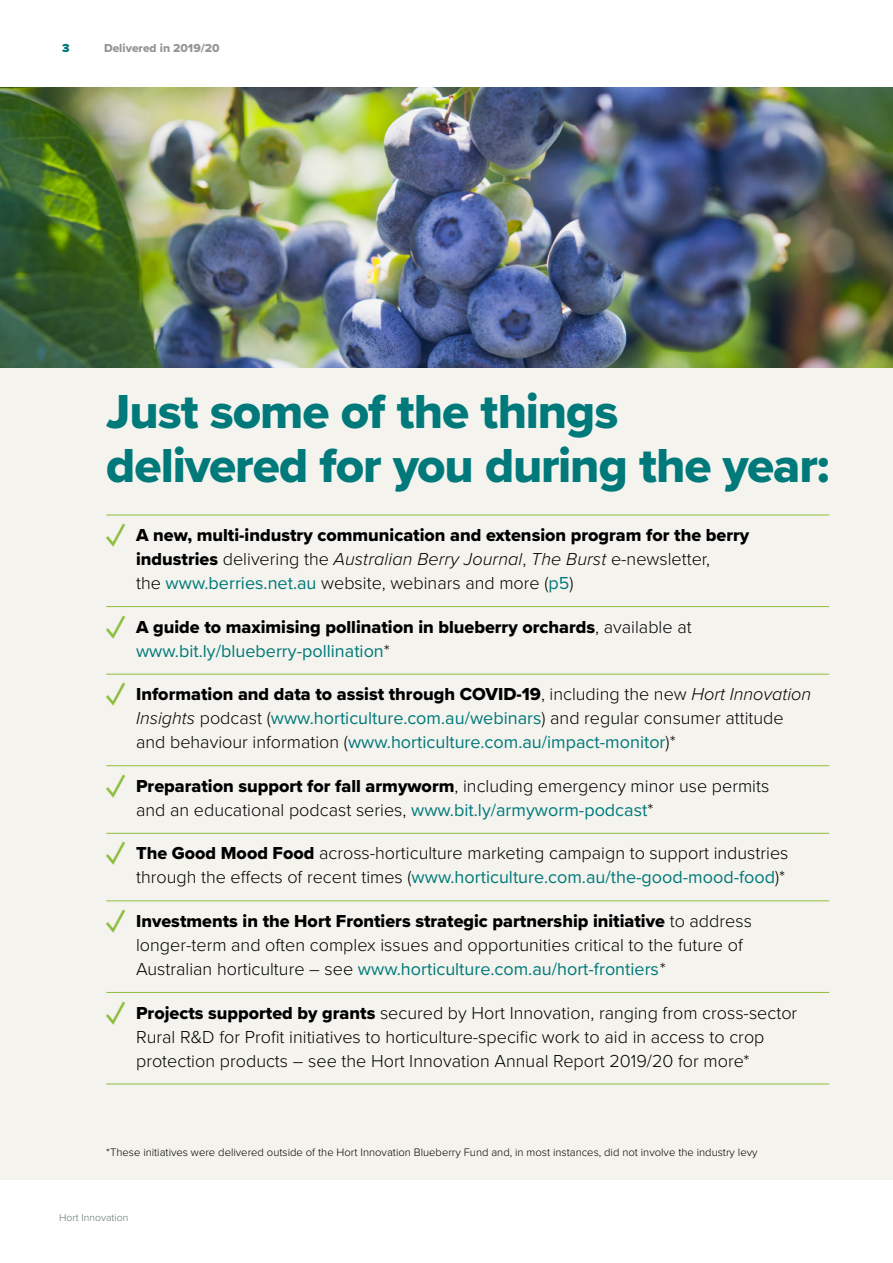
<style>
.page{position:relative;width:893px;height:1263px;background:#fff}
.page>*{position:absolute;margin:0;border:0;box-sizing:border-box;transform-origin:0 0}
.t1{font:49.5px/54px "Proxima Nova Extrabld";letter-spacing:-.02em;color:#00797b}
.t2{font:300 18px/24px "Proxima Nova";color:#000}
.t3{font:18px "Proxima Nova Extrabld";color:#000}
.t4{font:18px/24px "Proxima Nova";color:#00797b}
.t5{font:12px "Proxima Nova Extrabld";color:#939598}
.t6{font:900 12px "Proxima Nova";color:#00797b}
.t7{font:300 11.25px "Proxima Nova";color:#000}
.t8{font:300 10.5px "Proxima Nova";color:#5e7772}
.s1{font-family:"Proxima Nova";font-weight:600;font-size:36px;color:#8ebe3f}
.s2{font-family:"Proxima Nova Extrabld";font-weight:400}
.s3{font-style:italic}
.s4{font-weight:400;color:#00797b}
.s5{font-family:"Proxima Nova";font-weight:300}
.s6{font-weight:300;color:#000}
.s7{font-family:"Proxima Nova";font-weight:300;font-style:italic}
.s8{font-weight:300;font-style:italic;color:#000}
.s9{font-weight:600;font-size:36px;color:#8ebe3f}
</style>
<div class="page">
<div style="left:0;top:89px;width:893px;height:1091px;background:#f4f3ed"></div>
<img style="left:0;top:87px;width:893px;height:281px">
<hr style="left:106px;top:515px;width:723px;height:1px;background:#8ebe3f">
<hr style="left:106px;top:606px;width:723px;height:1px;background:#8ebe3f">
<hr style="left:106px;top:674px;width:723px;height:1px;background:#8ebe3f">
<hr style="left:106px;top:765px;width:723px;height:1px;background:#8ebe3f">
<hr style="left:106px;top:833px;width:723px;height:1px;background:#8ebe3f">
<hr style="left:106px;top:900px;width:723px;height:1px;background:#8ebe3f">
<hr style="left:106px;top:992px;width:723px;height:1px;background:#8ebe3f">
<hr style="left:106px;top:1084px;width:723px;height:1px;background:#8ebe3f">
<p class="t6" style="left:62px;top:41px;width:9px">3</p>
<p class="t5" style="left:104px;top:39px;width:117px">Delivered in 2019/20</p>
<h1 class="t1" style="left:106px;top:384px;width:725px">Just some of the things delivered for you during the year:</h1>
<p class="t3" style="left:106px;top:522px;width:644px"><span class="s1">✓</span> A new, multi-industry communication and extension program for the berry</p>
<p class="t2" style="left:136px;top:547px;width:575px"><span class="s2">industries</span> delivering the <span class="s3">Australian Berry Journal</span>, <span class="s3">The Burst</span> e-newsletter, the <span class="s4">www.berries.net.au</span> website, webinars and more (<span class="s4">p5</span>)</p>
<p class="t3" style="left:106px;top:613px;width:587px"><span class="s1">✓</span> A guide to maximising pollination in blueberry orchards<span class="s5">, available at</span></p>
<p class="t4" style="left:136px;top:639px;width:255px">www.bit.ly/blueberry-pollination<span class="s6">*</span></p>
<p class="t3" style="left:106px;top:681px;width:706px"><span class="s1">✓</span> Information and data to assist through COVID-19<span class="s5">, including the new</span> <span class="s7">Hort Innovation</span></p>
<p class="t4" style="left:136px;top:707px;width:649px"><span class="s8">Insights</span> <span class="s6">podcast (</span>www.horticulture.com.au/webinars<span class="s6">) and regular consumer attitude and behaviour information (</span>www.horticulture.com.au/impact-monitor<span class="s6">)*</span></p>
<p class="t2" style="left:136px;top:774px;width:635px;text-indent:-30px"><span class="s9">✓</span> <span class="s2">Preparation support for fall armyworm</span>, including emergency minor use permits and an educational podcast series, <span class="s4">www.bit.ly/armyworm-podcast</span>*</p>
<p class="t2" style="left:106px;top:842px;width:684px;text-align:right"><span class="s9">✓</span> <span class="s2">The Good Mood Food</span> across-horticulture marketing campaign to support industries through the effects of recent times (<span class="s4">www.horticulture.com.au/the-good-mood-food</span>)*</p>
<p class="t3" style="left:106px;top:907px;width:647px"><span class="s1">✓</span> Investments in the Hort Frontiers strategic partnership initiative <span class="s5">to address</span></p>
<p class="t2" style="left:136px;top:933px;width:608px">longer‑term and often complex issues and opportunities critical to the future of<br>Australian horticulture – see <span class="s4">www.horticulture.com.au/hort-frontiers</span>*</p>
<p class="t2" style="left:136px;top:1001px;width:663px;text-indent:-30px"><span class="s9">✓</span> <span class="s2">Projects supported by grants</span> secured by Hort Innovation, ranging from cross-sector<br>Rural R&amp;D for Profit initiatives to horticulture-specific work to aid in access to crop protection products – see the Hort Innovation Annual Report 2019/20 for more*</p>
<p class="t7" style="left:106px;top:1145px;width:653px">*These initiatives were delivered outside of the Hort Innovation Blueberry Fund and, in most instances, did not involve the industry levy</p>
<p class="t8" style="left:59px;top:1211px;width:71px">Hort Innovation</p>
</div>
